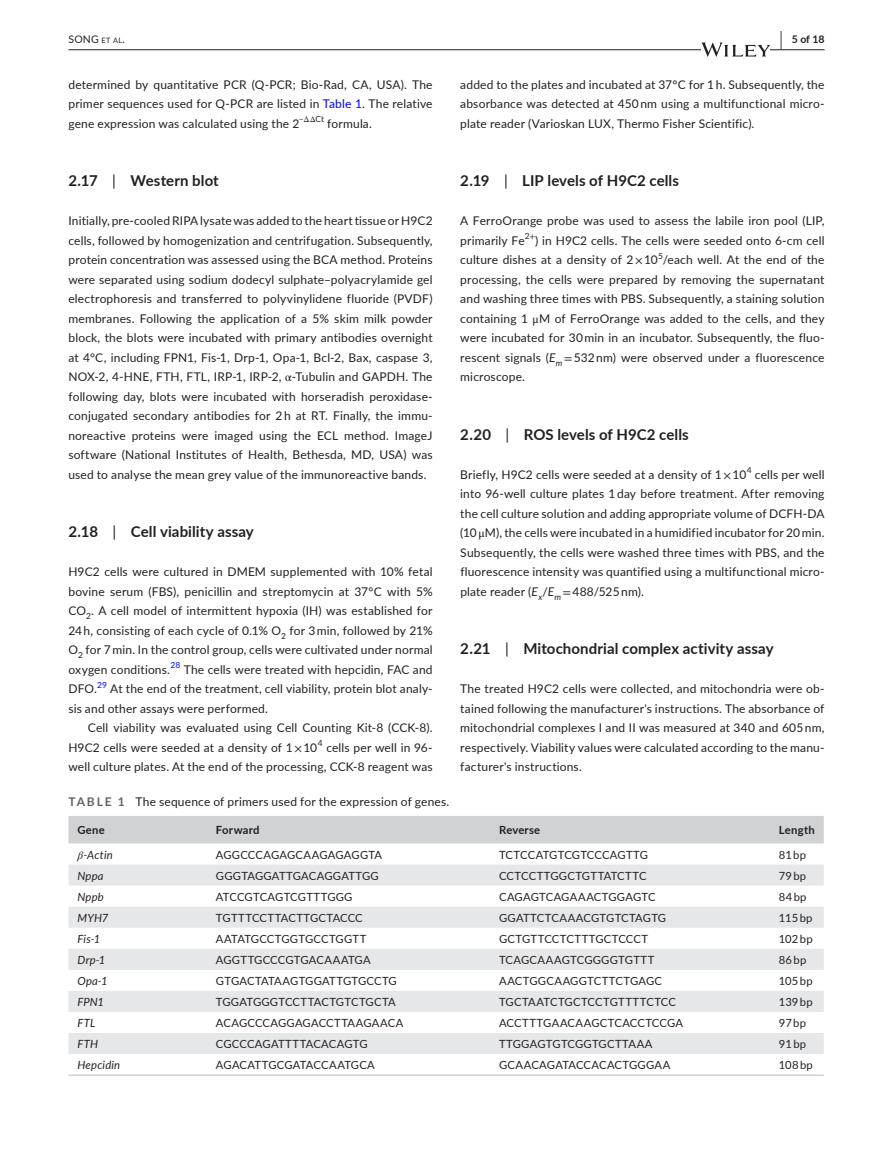
<style>
.page{position:relative;width:893px;height:1174px;background:#fff}
.page>*{position:absolute;margin:0;border:0;box-sizing:border-box;transform-origin:0 0}
.t1{font:700 15px "Lato";letter-spacing:.005em;color:#231f20}
.t2{font:12px/19.5px "Lato";letter-spacing:.015em;color:#231f20;text-align:justify}
.t3{font:11.25px "Lato";letter-spacing:.02em;color:#231f20}
.t4{font:11.25px "Lato";color:#231f20}
.t5{font:italic 11.25px "Lato";letter-spacing:.015em;color:#231f20}
.t6{font:700 11.25px "Lato";letter-spacing:.02em;color:#231f20}
.t7{font:10.5px "Lato";color:#231f20}
.t8{font:700 10.5px "Lato";color:#231f20}
.t9{font:8.4px "Lato";color:#231f20}
.t10{font:8.4px "Lato";color:#00f}
.s1{font-size:7.35px}
.s2{font-size:19.5px}
.s3{color:#00f}
.s4{font-family:"STIX"}
.s5{font-weight:400}
.s6{font-style:italic}
.s7{font-weight:700;color:#636366}
</style>
<div class="page">
<hr style="left:68px;top:49px;width:756px;height:1px;background:#231f20">
<svg style="left:701px;top:42px;width:69px;height:15px"></svg>
<div style="left:68px;top:816px;width:756px;height:27px;background:#d1d2d4"></div>
<svg style="left:68px;top:864px;width:756px;height:190px;fill:#e6e7e9"></svg>
<hr style="left:68px;top:1074px;width:139px;height:2px;background:#d1d2d4">
<hr style="left:207px;top:1074px;width:283px;height:2px;background:#d1d2d4">
<hr style="left:490px;top:1074px;width:280px;height:2px;background:#d1d2d4">
<hr style="left:770px;top:1074px;width:54px;height:2px;background:#d1d2d4">
<p class="t7" style="left:68px;top:31px;width:58px">SONG <span class="s1">et al</span>.</p>
<p class="t8" style="left:780px;top:31px;width:46px"><span class="s2">|</span> 5 of 18</p>
<p class="t2" style="left:68px;top:74px;width:366px">determined by quantitative PCR (Q-PCR; Bio-Rad, CA, USA). The primer sequences used for Q-PCR are listed in <span class="s3">Table 1</span>. The relative gene expression was calculated using the 2</p>
<p class="t2" style="left:460px;top:74px;width:366px">added to the plates and incubated at 37°C for 1 h. Subsequently, the absorbance was detected at 450 nm using a multifunctional micro&shy;plate reader (Varioskan LUX, Thermo Fisher Scientific).</p>
<p class="t9" style="left:299px;top:113px;width:27px">−<span class="s4">ΔΔ</span>Ct</p>
<p class="t2" style="left:327px;top:113px;width:46px">formula.</p>
<p class="t1" style="left:68px;top:170px;width:152px">2.17 <span class="s5">|</span> Western blot</p>
<p class="t2" style="left:68px;top:210px;width:366px">Initially, pre-cooled RIPA lysate was added to the heart tissue or H9C2 cells, followed by homogenization and centrifugation. Subsequently, protein concentration was assessed using the BCA method. Proteins were separated using sodium dodecyl sulphate–polyacrylamide gel electrophoresis and transferred to polyvinylidene fluoride (PVDF) membranes. Following the application of a 5% skim milk powder block, the blots were incubated with primary antibodies overnight at 4°C, including FPN1, Fis-1, Drp-1, Opa-1, Bcl-2, Bax, caspase 3, NOX-2, 4-HNE, FTH, FTL, IRP-1, IRP-2, <span class="s4">α</span>-Tubulin and GAPDH. The following day, blots were incubated with horseradish peroxidase&shy;conjugated secondary antibodies for 2 h at RT. Finally, the immu&shy;noreactive proteins were imaged using the ECL method. ImageJ software (National Institutes of Health, Bethesda, MD, USA) was used to analyse the mean grey value of the immunoreactive bands.</p>
<p class="t1" style="left:68px;top:521px;width:187px">2.18 <span class="s5">|</span> Cell viability assay</p>
<p class="t2" style="left:68px;top:561px;width:366px">H9C2 cells were cultured in DMEM supplemented with 10% fetal bovine serum (FBS), penicillin and streptomycin at 37°C with 5% CO<sub>2</sub>. A cell model of intermittent hypoxia (IH) was established for 24 h, consisting of each cycle of 0.1% O<sub>2</sub> for 3 min, followed by 21% O<sub>2</sub> for 7 min. In the control group, cells were cultivated under normal oxygen conditions.</p>
<p class="t10" style="left:170px;top:659px;width:11px">28</p>
<p class="t2" style="left:184px;top:659px;width:250px">The cells were treated with hepcidin, FAC and</p>
<p class="t2" style="left:68px;top:678px;width:30px">DFO.</p>
<p class="t10" style="left:97px;top:679px;width:11px">29</p>
<p class="t2" style="left:68px;top:678px;width:366px;text-indent:42px">At the end of the treatment, cell viability, protein blot analy&shy;sis and other assays were performed.</p>
<p class="t2" style="left:68px;top:717px;width:366px;text-indent:20px">Cell viability was evaluated using Cell Counting Kit-8 (CCK-8).<br>H9C2 cells were seeded at a density of 1 <span class="s4">×</span> 10</p>
<p class="t9" style="left:318px;top:737px;width:6px">4</p>
<p class="t2" style="left:68px;top:737px;width:366px;text-align:right">cells per well in 96-<br>well culture plates. At the end of the processing, CCK-8 reagent was</p>
<p class="t1" style="left:460px;top:170px;width:220px">2.19 <span class="s5">|</span> LIP levels of H9C2 cells</p>
<p class="t2" style="left:460px;top:210px;width:366px">A FerroOrange probe was used to assess the labile iron pool (LIP, primarily Fe</p>
<p class="t9" style="left:525px;top:230px;width:12px">2<span class="s4">+</span></p>
<p class="t2" style="left:460px;top:230px;width:366px;text-align:right">) in H9C2 cells. The cells were seeded onto 6-cm cell<br>culture dishes at a density of 2 <span class="s4">×</span> 10 /each well. At the end of the</p>
<p class="t9" style="left:658px;top:250px;width:6px">5</p>
<p class="t2" style="left:460px;top:269px;width:366px">processing, the cells were prepared by removing the supernatant and washing three times with PBS. Subsequently, a staining solution containing 1 <span class="s4">μ</span>M of FerroOrange was added to the cells, and they were incubated for 30 min in an incubator. Subsequently, the fluo&shy;rescent signals (<span class="s6">E</span><sub>m</sub> <span class="s4">=</span> 532 nm) were observed under a fluorescence microscope.</p>
<p class="t1" style="left:460px;top:423px;width:230px">2.20 <span class="s5">|</span> ROS levels of H9C2 cells</p>
<p class="t2" style="left:460px;top:464px;width:287px">Briefly, H9C2 cells were seeded at a density of 1 <span class="s4">×</span> 10</p>
<p class="t9" style="left:747px;top:464px;width:6px">4</p>
<p class="t2" style="left:460px;top:464px;width:366px;text-indent:295px">cells per well into 96-well culture plates 1 day before treatment. After removing the cell culture solution and adding appropriate volume of DCFH-DA (10 <span class="s4">μ</span>M), the cells were incubated in a humidified incubator for 20 min.<br>Subsequently, the cells were washed three times with PBS, and the fluorescence intensity was quantified using a multifunctional micro&shy;plate reader (<span class="s6">E</span><sub>x</sub>/<span class="s6">E</span><sub>m</sub> <span class="s4">=</span> 488/525 nm).</p>
<p class="t1" style="left:460px;top:638px;width:315px">2.21 <span class="s5">|</span> Mitochondrial complex activity assay</p>
<p class="t2" style="left:460px;top:678px;width:366px">The treated H9C2 cells were collected, and mitochondria were ob&shy;tained following the manufacturer's instructions. The absorbance of mitochondrial complexes I and II was measured at 340 and 605 nm, respectively. Viability values were calculated according to the manu&shy;facturer's instructions.</p>
<p class="t2" style="left:68px;top:791px;width:382px"><span class="s7">TABLE 1</span> The sequence of primers used for the expression of genes.</p>
<p class="t6" style="left:77px;top:822px;width:29px">Gene</p>
<p class="t6" style="left:216px;top:822px;width:45px">Forward</p>
<p class="t6" style="left:499px;top:822px;width:43px">Reverse</p>
<p class="t6" style="left:779px;top:822px;width:37px">Length</p>
<p class="t5" style="left:77px;top:846px;width:37px"><span class="s4">β</span>-Actin</p>
<p class="t3" style="left:216px;top:846px;width:168px">AGGCCCAGAGCAAGAGAGGTA</p>
<p class="t4" style="left:499px;top:846px;width:150px">TCTCCATGTCGTCCCAGTTG</p>
<p class="t3" style="left:779px;top:846px;width:29px">81 bp</p>
<p class="t5" style="left:77px;top:867px;width:28px">Nppa</p>
<p class="t3" style="left:216px;top:867px;width:164px">GGGTAGGATTGACAGGATTGG</p>
<p class="t3" style="left:499px;top:867px;width:149px">CCTCCTTGGCTGTTATCTTC</p>
<p class="t3" style="left:779px;top:867px;width:29px">79 bp</p>
<p class="t5" style="left:77px;top:888px;width:28px">Nppb</p>
<p class="t4" style="left:216px;top:888px;width:138px">ATCCGTCAGTCGTTTGGG</p>
<p class="t3" style="left:499px;top:888px;width:158px">CAGAGTCAGAAACTGGAGTC</p>
<p class="t3" style="left:779px;top:888px;width:29px">84 bp</p>
<p class="t5" style="left:77px;top:909px;width:33px">MYH7</p>
<p class="t4" style="left:216px;top:909px;width:148px">TGTTTCCTTACTTGCTACCC</p>
<p class="t3" style="left:499px;top:909px;width:169px">GGATTCTCAAACGTGTCTAGTG</p>
<p class="t3" style="left:779px;top:909px;width:35px">115 bp</p>
<p class="t5" style="left:77px;top:930px;width:24px">Fis-1</p>
<p class="t3" style="left:216px;top:930px;width:152px">AATATGCCTGGTGCCTGGTT</p>
<p class="t3" style="left:499px;top:930px;width:151px">GCTGTTCCTCTTTGCTCCCT</p>
<p class="t3" style="left:779px;top:930px;width:35px">102 bp</p>
<p class="t5" style="left:77px;top:951px;width:29px">Drp-1</p>
<p class="t3" style="left:216px;top:951px;width:156px">AGGTTGCCCGTGACAAATGA</p>
<p class="t3" style="left:499px;top:951px;width:157px">TCAGCAAAGTCGGGGTGTTT</p>
<p class="t3" style="left:779px;top:951px;width:29px">86 bp</p>
<p class="t5" style="left:77px;top:972px;width:32px">Opa-1</p>
<p class="t4" style="left:216px;top:972px;width:182px">GTGACTATAAGTGGATTGTGCCTG</p>
<p class="t3" style="left:499px;top:972px;width:165px">AACTGGCAAGGTCTTCTGAGC</p>
<p class="t3" style="left:779px;top:972px;width:35px">105 bp</p>
<p class="t5" style="left:77px;top:993px;width:28px">FPN1</p>
<p class="t3" style="left:216px;top:993px;width:181px">TGGATGGGTCCTTACTGTCTGCTA</p>
<p class="t3" style="left:499px;top:993px;width:178px">TGCTAATCTGCTCCTGTTTTCTCC</p>
<p class="t3" style="left:779px;top:993px;width:35px">139 bp</p>
<p class="t5" style="left:77px;top:1015px;width:20px">FTL</p>
<p class="t3" style="left:216px;top:1015px;width:189px">ACAGCCCAGGAGACCTTAAGAACA</p>
<p class="t3" style="left:499px;top:1015px;width:186px">ACCTTTGAACAAGCTCACCTCCGA</p>
<p class="t3" style="left:779px;top:1015px;width:29px">97 bp</p>
<p class="t5" style="left:77px;top:1036px;width:22px">FTH</p>
<p class="t4" style="left:216px;top:1036px;width:153px">CGCCCAGATTTTACACAGTG</p>
<p class="t3" style="left:499px;top:1036px;width:155px">TTGGAGTGTCGGTGCTTAAA</p>
<p class="t3" style="left:779px;top:1036px;width:29px">91 bp</p>
<p class="t5" style="left:77px;top:1057px;width:44px">Hepcidin</p>
<p class="t4" style="left:216px;top:1057px;width:160px">AGACATTGCGATACCAATGCA</p>
<p class="t3" style="left:499px;top:1057px;width:173px">GCAACAGATACCACACTGGGAA</p>
<p class="t3" style="left:779px;top:1057px;width:35px">108 bp</p>
</div>
